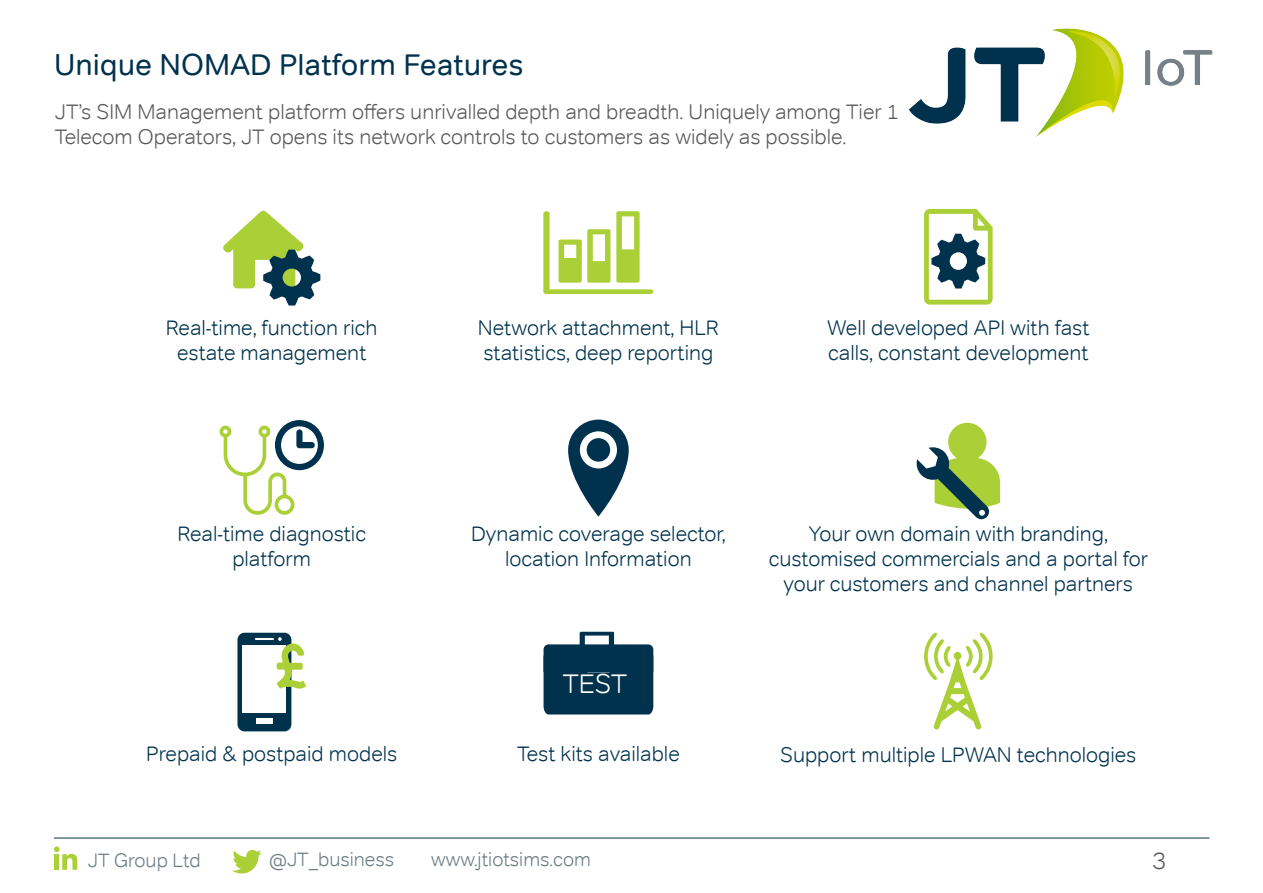
<style>
.page{position:relative;width:1263px;height:893px;background:#fff}
.page>*{position:absolute;margin:0;border:0;box-sizing:border-box;transform-origin:0 0}
.t1{font:30px "Tondo";color:#00324e}
.t2{font:300 27px "Tondo";color:#fff}
.t3{font:300 24px "Tondo";color:#58595b}
.t4{font:300 21px/25.2px "Tondo";color:#00324e;text-align:center}
.t5{font:300 21px/25.2px "Tondo";color:#58595b}
.t6{font:300 19.35px "Tondo";color:#6b7b84}
</style>
<div class="page">
<img style="left:909px;top:28px;width:304px;height:109px">
<hr style="left:54px;top:838px;width:1155px;height:1px;background:#00324e">
<svg style="left:54px;top:846px;width:23px;height:24px"></svg>
<svg style="left:232px;top:850px;width:29px;height:23px"></svg>
<svg style="left:223px;top:210px;width:97px;height:96px"></svg>
<svg style="left:220px;top:420px;width:104px;height:95px"></svg>
<svg style="left:543px;top:211px;width:110px;height:83px"></svg>
<svg style="left:568px;top:420px;width:61px;height:97px"></svg>
<svg style="left:924px;top:209px;width:69px;height:96px"></svg>
<svg style="left:916px;top:423px;width:84px;height:96px"></svg>
<div style="left:237px;top:633px;width:54px;height:98px;background:#00324e;border-radius:7px"></div>
<div style="left:243px;top:645px;width:43px;height:68px;background:#fff"></div>
<div style="left:256px;top:718px;width:17px;height:6px;background:#fff"></div>
<svg style="left:255px;top:637px;width:51px;height:52px"></svg>
<svg style="left:543px;top:631px;width:110px;height:83px;background:#254f67"></svg>
<div style="left:591px;top:679px;width:15px;height:7px;background:#00324e"></div>
<svg style="left:924px;top:633px;width:69px;height:96px"></svg>
<h1 class="t1" style="left:54px;top:47px;width:471px">Unique NOMAD Platform Features</h1>
<p class="t5" style="left:55px;top:99px;width:846px">JT’s SIM Management platform offers unrivalled depth and breadth. Uniquely among Tier 1<br>Telecom Operators, JT opens its network controls to customers as widely as possible.</p>
<p class="t4" style="left:166px;top:315px;width:213px">Real-time, function rich estate management</p>
<p class="t4" style="left:178px;top:521px;width:190px">Real-time diagnostic platform</p>
<p class="t4" style="left:146px;top:741px;width:253px">Prepaid &amp; postpaid models</p>
<p class="t4" style="left:478px;top:315px;width:242px;text-align:left">Network attachment, HLR statistics, deep reporting</p>
<p class="t4" style="left:827px;top:315px;width:264px;text-align:left">Well developed API with fast calls, constant development</p>
<p class="t4" style="left:471px;top:521px;width:256px">Dynamic coverage selector, location Information</p>
<p class="t2" style="left:563px;top:668px;width:66px">TEST</p>
<p class="t4" style="left:769px;top:521px;width:381px">Your own domain with branding, customised commercials and a portal for your customers and channel partners</p>
<p class="t4" style="left:517px;top:741px;width:164px">Test kits available</p>
<p class="t4" style="left:780px;top:742px;width:358px">Support multiple LPWAN technologies</p>
<p class="t6" style="left:88px;top:849px;width:114px">JT Group Ltd</p>
<p class="t6" style="left:269px;top:848px;width:127px">@JT_business</p>
<p class="t6" style="left:431px;top:848px;width:161px">www.jtiotsims.com</p>
<p class="t3" style="left:1152px;top:846px;width:16px">3</p>
</div>
